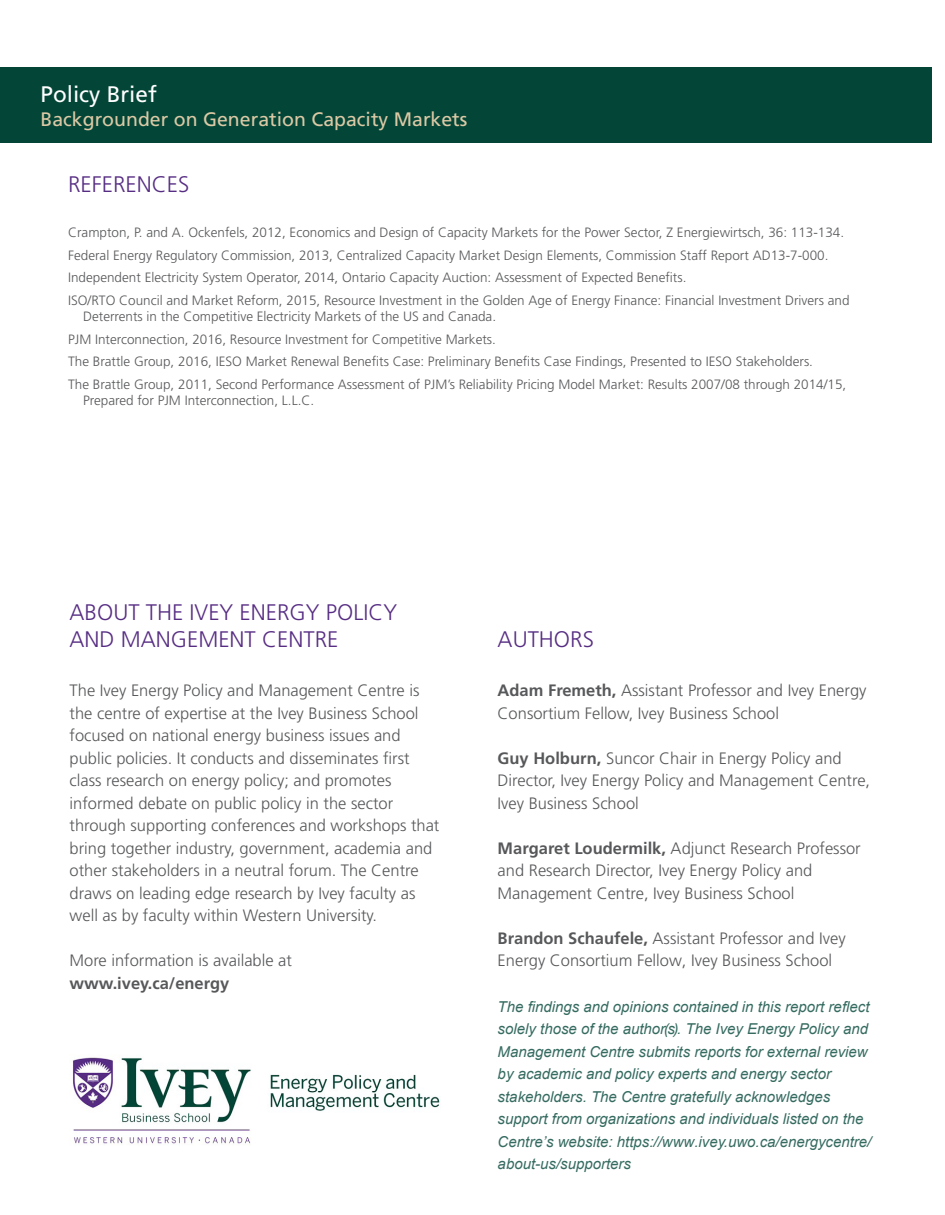
<style>
.page{position:relative;width:945px;height:1215px;background:#fff}
.page>*{position:absolute;margin:0;border:0;box-sizing:border-box;transform-origin:0 0}
.t1{font:300 22.5px/27px "Frutiger";color:#572d83}
.t2{font:22.5px "Frutiger";color:#fff}
.t3{font:19.5px "Frutiger";color:#dcc9a5}
.t4{font:300 16.5px/22.5px "Frutiger";color:#57585a}
.t5{font:700 16.5px "Frutiger";color:#57585a}
.t6{font:italic 15px/22.5px "Arial";color:#356b60}
.t7{font:300 13.5px "Frutiger";color:#57585a}
.s1{font-weight:700}
</style>
<div class="page">
<div style="left:0;top:68px;width:932px;height:75px;background:#034638"></div>
<img style="left:72px;top:1057px;width:368px;height:88px">
<h1 class="t2" style="left:41px;top:81px;width:118px">Policy Brief</h1>
<p class="t3" style="left:41px;top:108px;width:428px">Backgrounder on Generation Capacity Markets</p>
<p class="t1" style="left:68px;top:171px;width:123px">REFERENCES</p>
<p class="t7" style="left:68px;top:225px;width:778px">Crampton, P. and A. Ockenfels, 2012, Economics and Design of Capacity Markets for the Power Sector, Z Energiewirtsch, 36: 113-134.</p>
<p class="t7" style="left:68px;top:248px;width:762px">Federal Energy Regulatory Commission, 2013, Centralized Capacity Market Design Elements, Commission Staff Report AD13-7-000.</p>
<p class="t7" style="left:68px;top:270px;width:620px">Independent Electricity System Operator, 2014, Ontario Capacity Auction: Assessment of Expected Benefits.</p>
<p class="t7" style="left:68px;top:293px;width:783px">ISO/RTO Council and Market Reform, 2015, Resource Investment in the Golden Age of Energy Finance: Financial Investment Drivers and</p>
<p class="t7" style="left:83px;top:309px;width:415px">Deterrents in the Competitive Electricity Markets of the US and Canada.</p>
<p class="t7" style="left:68px;top:331px;width:429px">PJM Interconnection, 2016, Resource Investment for Competitive Markets.</p>
<p class="t7" style="left:68px;top:354px;width:746px">The Brattle Group, 2016, IESO Market Renewal Benefits Case: Preliminary Benefits Case Findings, Presented to IESO Stakeholders.</p>
<p class="t7" style="left:68px;top:376px;width:780px">The Brattle Group, 2011, Second Performance Assessment of PJM’s Reliability Pricing Model Market: Results 2007/08 through 2014/15,</p>
<p class="t7" style="left:83px;top:393px;width:233px">Prepared for PJM Interconnection, L.L.C.</p>
<p class="t1" style="left:70px;top:599px;width:329px">ABOUT THE IVEY ENERGY POLICY<br>AND MANGEMENT CENTRE</p>
<p class="t4" style="left:70px;top:679px;width:371px">The Ivey Energy Policy and Management Centre is the centre of expertise at the Ivey Business School focused on national energy business issues and public policies. It conducts and disseminates first class research on energy policy; and promotes informed debate on public policy in the sector through supporting conferences and workshops that bring together industry, government, academia and other stakeholders in a neutral forum. The Centre draws on leading edge research by Ivey faculty as well as by faculty within Western University.</p>
<p class="t4" style="left:70px;top:950px;width:224px">More information is available at</p>
<p class="t5" style="left:70px;top:973px;width:161px">www.ivey.ca/energy</p>
<p class="t1" style="left:498px;top:626px;width:98px">AUTHORS</p>
<p class="t4" style="left:498px;top:679px;width:370px"><span class="s1">Adam Fremeth,</span> Assistant Professor and Ivey Energy<br>Consortium Fellow, Ivey Business School</p>
<p class="t4" style="left:498px;top:747px;width:374px"><span class="s1">Guy Holburn,</span> Suncor Chair in Energy Policy and<br>Director, Ivey Energy Policy and Management Centre,<br>Ivey Business School</p>
<p class="t4" style="left:498px;top:837px;width:365px"><span class="s1">Margaret Loudermilk,</span> Adjunct Research Professor and Research Director, Ivey Energy Policy and<br>Management Centre, Ivey Business School</p>
<p class="t4" style="left:498px;top:927px;width:350px"><span class="s1">Brandon Schaufele,</span> Assistant Professor and Ivey<br>Energy Consortium Fellow, Ivey Business School</p>
<p class="t6" style="left:498px;top:996px;width:375px">The findings and opinions contained in this report reflect solely those of the author(s). The Ivey Energy Policy and Management Centre submits reports for external review by academic and policy experts and energy sector stakeholders. The Centre gratefully acknowledges support from organizations and individuals listed on the Centre’s website: https://www.ivey.uwo.ca/energycentre/ about-us/supporters</p>
</div>
